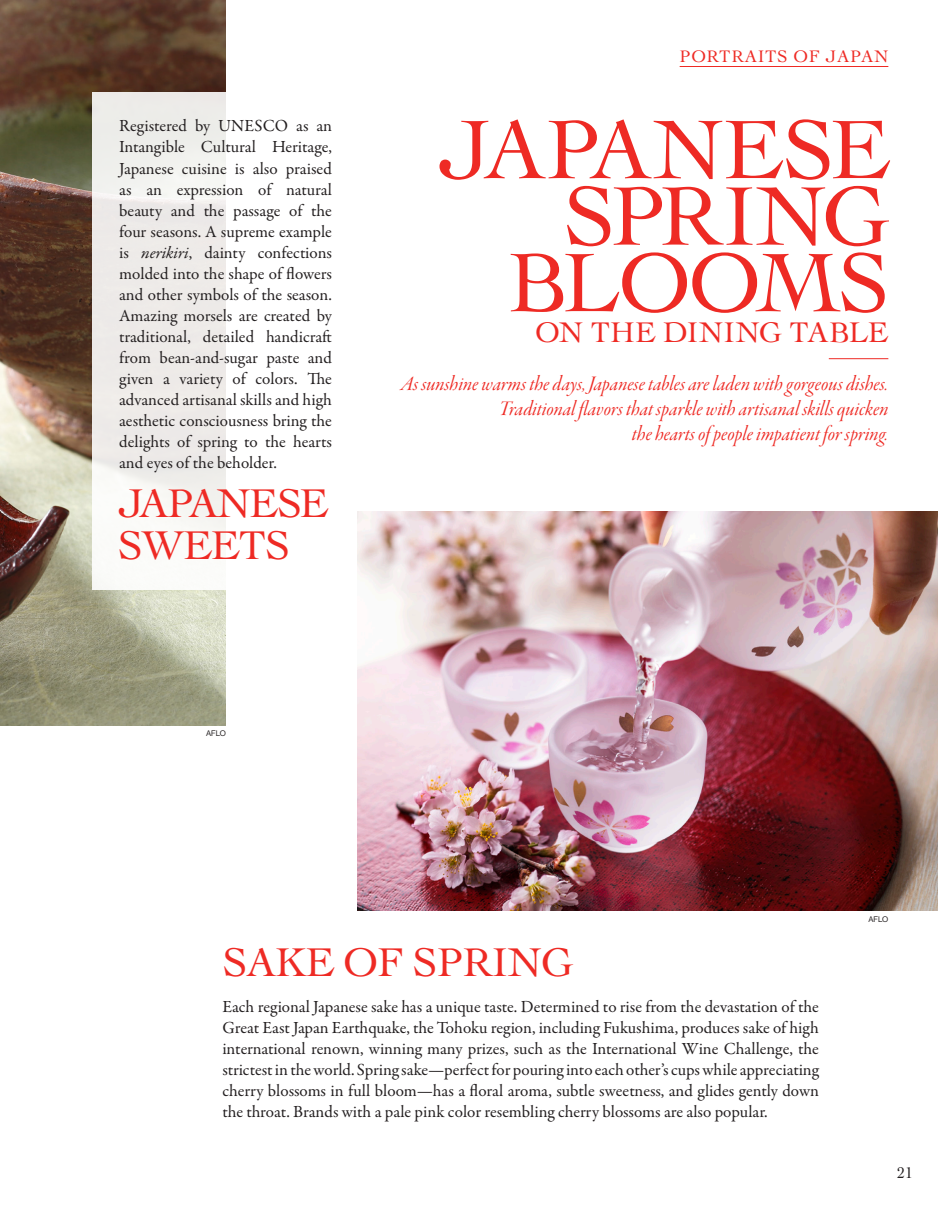
<style>
.page{position:relative;width:938px;height:1206px;background:#fff}
.page>*{position:absolute;margin:0;border:0;box-sizing:border-box;transform-origin:0 0}
.t1{font:87.5px/66.5px "Cochin";letter-spacing:-.03em;color:#ee2a24;text-align:right}
.t2{font:42px "Cochin";letter-spacing:-.02em;color:#ee2a24}
.t3{font:42px "Cochin";letter-spacing:-.04em;color:#ee2a24}
.t4{font:29.75px "Cochin";color:#ee2a24}
.t5{font:21.88px/24.8px "Garamond Premr Pro It Disp";color:#ee2a24;text-align:right}
.t6{font:17.5px "Cochin";letter-spacing:.04em;color:#ee2a24}
.t7{font:17.15px/21px "Garamond Premr Pro";color:#231f20;text-align:justify}
.t8{font:16.1px "Cochin";color:#231f20}
.t9{font:7.88px "N Haas Grotesk DS Std 55 Rg";color:#231f20}
.s1{font-style:italic}
</style>
<div class="page">
<img style="left:0;top:0;width:226px;height:725px">
<img style="left:357px;top:511px;width:581px;height:399px">
<hr style="left:679px;top:66px;width:209px;height:1px;background:#ee2a24">
<hr style="left:828px;top:358px;width:60px;height:1px;background:#ee2a24">
<svg style="left:92px;top:92px;width:134px;height:497px;fill:#eeece9"></svg>
<p class="t7" style="left:119px;top:116px;width:214px">Registered by UNESCO as an Intangible Cultural Heritage, Japanese cuisine is also praised as an expression of natural beauty and the passage of the four seasons. A supreme example is <span class="s1">nerikiri</span>, dainty confections molded into the shape of flowers and other symbols of the season.<br>Amazing morsels are created by traditional, detailed handicraft from bean-and-sugar paste and given a variety of colors. The advanced artisanal skills and high aesthetic consciousness bring the delights of spring to the hearts and eyes of the beholder.</p>
<p class="t3" style="left:118px;top:474px;width:212px">JAPANESE</p>
<p class="t2" style="left:118px;top:516px;width:174px">SWEETS</p>
<p class="t6" style="left:679px;top:44px;width:210px">PORTRAITS OF JAPAN</p>
<p class="t1" style="left:437px;top:112px;width:454px">JAPANESE<br>SPRING</p>
<p class="t1" style="left:507px;top:245px;width:383px">BLOOMS</p>
<p class="t4" style="left:535px;top:312px;width:354px">ON THE DINING TABLE</p>
<p class="t5" style="left:401px;top:372px;width:489px">As sunshine warms the days, Japanese tables are laden with gorgeous dishes.<br>Traditional flavors that sparkle with artisanal skills quicken</p>
<p class="t5" style="left:632px;top:422px;width:258px">the hearts of people impatient for spring.</p>
<p class="t9" style="left:206px;top:729px;width:21px">AFLO</p>
<p class="t9" style="left:868px;top:914px;width:21px">AFLO</p>
<p class="t2" style="left:222px;top:934px;width:352px">SAKE OF SPRING</p>
<p class="t7" style="left:222px;top:996px;width:598px">Each regional Japanese sake has a unique taste. Determined to rise from the devastation of the Great East Japan Earthquake, the Tohoku region, including Fukushima, produces sake of high international renown, winning many prizes, such as the International Wine Challenge, the strictest in the world. Spring sake—perfect for pouring into each other’s cups while appreciating cherry blossoms in full bloom—has a floral aroma, subtle sweetness, and glides gently down the throat. Brands with a pale pink color resembling cherry blossoms are also popular.</p>
<p class="t8" style="left:897px;top:1162px;width:18px">21</p>
</div>
